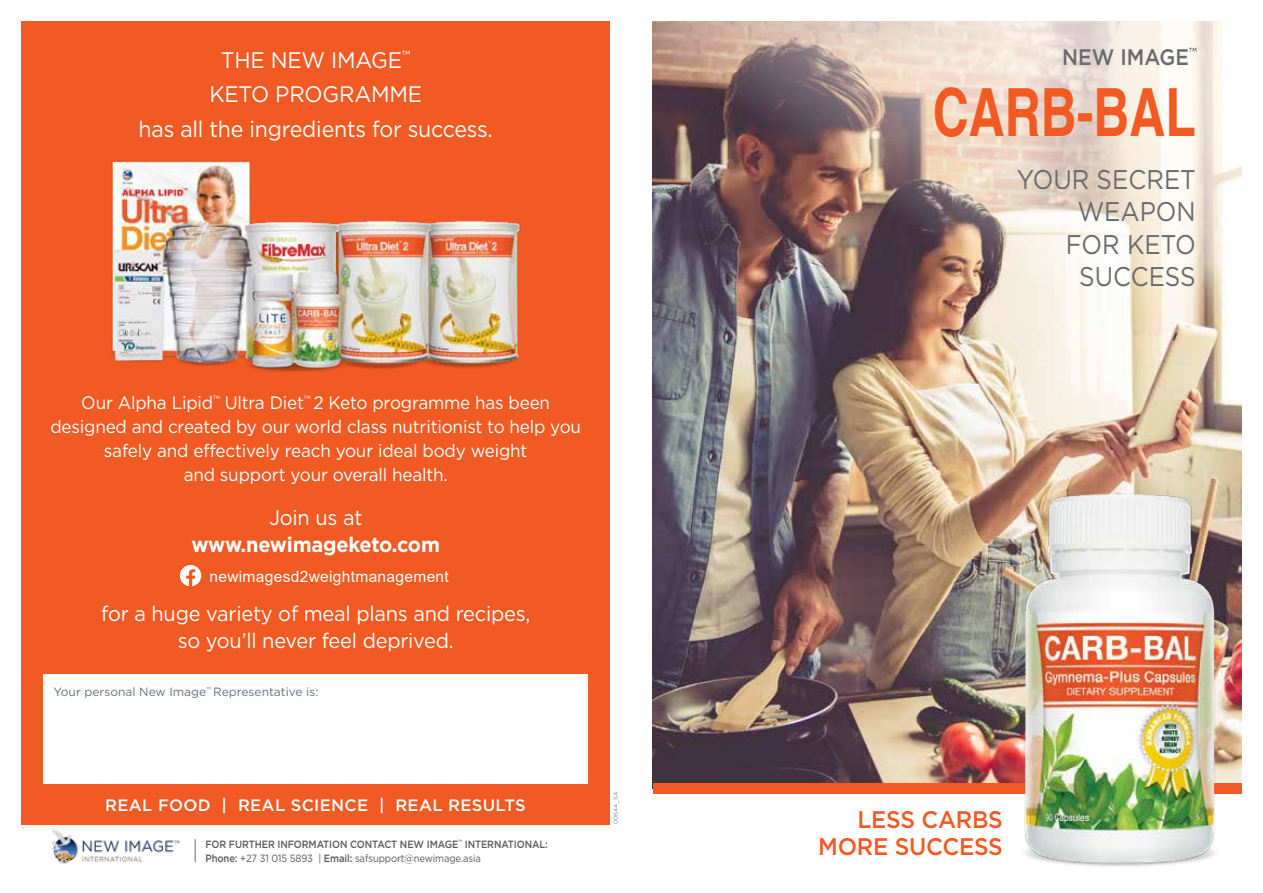
<style>
.page{position:relative;width:1263px;height:893px;background:#fff}
.page>*{position:absolute;margin:0;border:0;box-sizing:border-box;transform-origin:0 0}
.t1{font:700 66.45px "Helvetica";color:#f15a22;scale:.75 1}
.t2{font:27px/32.4px "Gotham";color:#696a6d;text-align:right;scale:.9 1}
.t3{font:500 24px/27px "Gotham";letter-spacing:-.01em;color:#f15a22;text-align:right;scale:.95 1}
.t4{font:22.5px/34.5px "Gotham";letter-spacing:-.01em;color:#fff;text-align:center;scale:.95 1}
.t5{font:500 22.5px "Gotham";color:#696a6d;scale:.9 1}
.t6{font:21px/27px "Gotham";letter-spacing:-.01em;color:#fff;text-align:center;scale:.95 1}
.t7{font:700 21px "Gotham";letter-spacing:-.01em;color:#fff;scale:.95 1}
.t8{font:18px/24px "Gotham";letter-spacing:-.01em;color:#fff;text-align:center;scale:.95 1}
.t9{font:500 16.5px "Gotham";letter-spacing:.02em;color:#fff}
.t10{font:15.6px "Arial";letter-spacing:.02em;color:#fff}
.t11{font:12px "Gotham";color:#696f85}
.t12{font:500 10.5px/14.1px "Gotham";letter-spacing:-.01em;color:#58595b;scale:.9 1}
.t13{font:6px "Gotham";color:#86899b}
.s1{font-weight:400}
</style>
<div class="page">
<div style="left:21px;top:21px;width:589px;height:803px;background:#f15a22"></div>
<img style="left:653px;top:332px;width:589px;height:451px">
<div style="left:44px;top:674px;width:544px;height:109px;background:#fff"></div>
<img style="left:653px;top:21px;width:589px;height:311px">
<img style="left:111px;top:161px;width:409px;height:211px">
<svg style="left:180px;top:565px;width:21px;height:21px"></svg>
<div style="left:653px;top:783px;width:589px;height:11px;background:#f15a22"></div>
<img style="left:982px;top:465px;width:260px;height:402px">
<img style="left:51px;top:829px;width:129px;height:36px">
<svg style="left:195px;top:839px;width:1px;height:23px"></svg>
<p class="t4" style="left:139px;top:42px;width:374px">THE NEW IMAGE<sup>™<br></sup>KETO PROGRAMME<br>has all the ingredients for success.</p>
<p class="t8" style="left:50px;top:390px;width:560px">Our Alpha Lipid<sup>™</sup> Ultra Diet<sup>™</sup> 2 Keto programme has been designed and created by our world class nutritionist to help you safely and effectively reach your ideal body weight<br>and support your overall health.</p>
<p class="t6" style="left:269px;top:504px;width:100px">Join us at</p>
<p class="t7" style="left:191px;top:531px;width:263px">www.newimageketo.com</p>
<p class="t10" style="left:209px;top:565px;width:241px">newimagesd2weightmanagement</p>
<p class="t6" style="left:101px;top:600px;width:453px">for a huge variety of meal plans and recipes, so you’ll never feel deprived.</p>
<p class="t11" style="left:54px;top:684px;width:266px">Your personal New Image<sup>™</sup> Representative is:</p>
<p class="t9" style="left:105px;top:795px;width:422px">REAL FOOD | REAL SCIENCE | REAL RESULTS</p>
<p class="t12" style="left:205px;top:837px;width:382px">FOR FURTHER INFORMATION CONTACT NEW IMAGE<sup>™</sup> INTERNATIONAL:<br>Phone: <span class="s1">+27 31 015 5893 |</span> Email: <span class="s1">safsupport@newimage.asia</span></p>
<p class="t13" style="left:612px;top:824px;width:34px;rotate:-90deg">00644_SA</p>
<p class="t5" style="left:1062px;top:42px;width:151px">NEW IMAGE<sup>™</sup></p>
<h1 class="t1" style="left:933px;top:72px;width:352px">CARB-BAL</h1>
<h2 class="t2" style="left:1017px;top:163px;width:200px">YOUR SECRET<br>WEAPON<br>FOR KETO<br>SUCCESS</h2>
<h3 class="t3" style="left:818px;top:806px;width:196px">LESS CARBS<br>MORE SUCCESS</h3>
</div>
